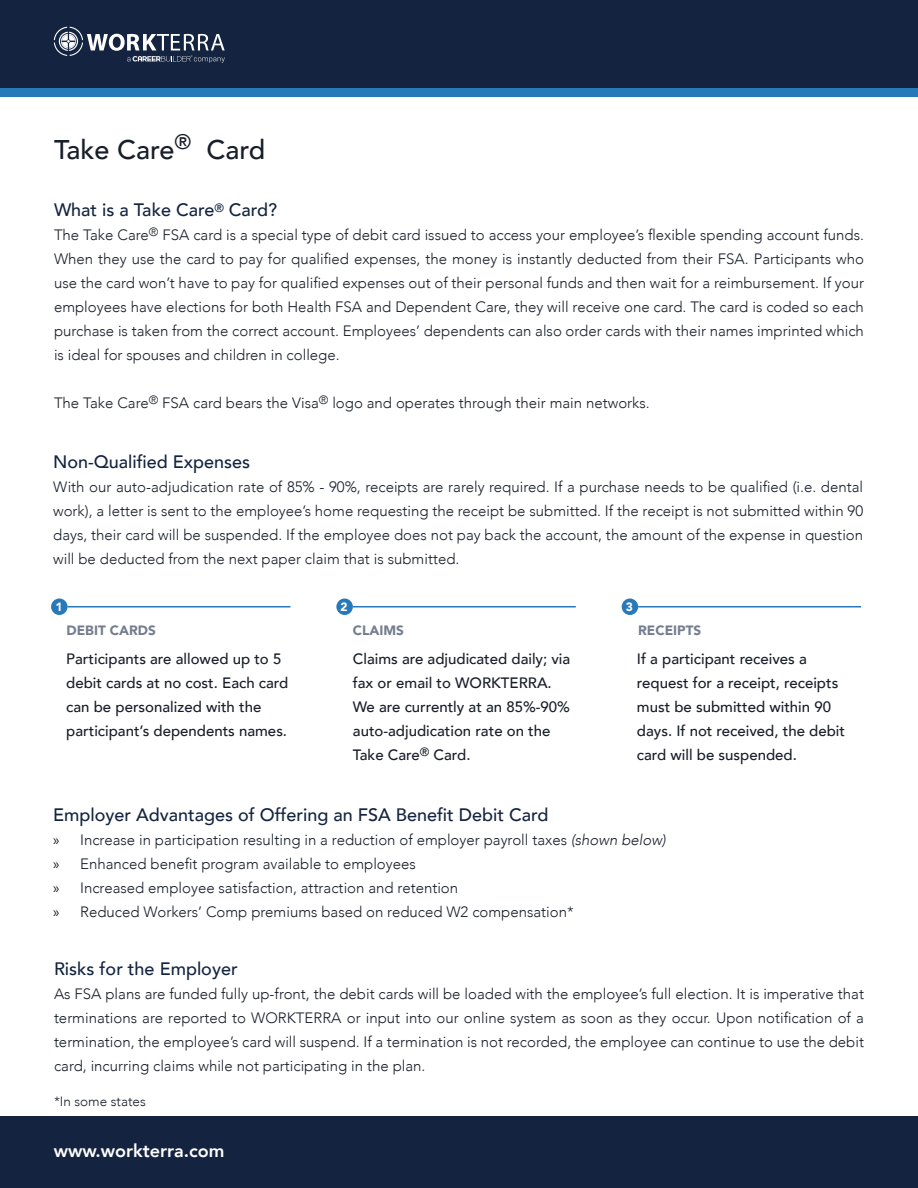
<style>
.page{position:relative;width:918px;height:1188px;background:#fff}
.page>*{position:absolute;margin:0;border:0;box-sizing:border-box;transform-origin:0 0}
.Headline{font:500 27px "Avenir";color:#181e29}
.t1{font:500 18px "Avenir";color:#142440}
.Contact_info__footer{font:800 18px "Avenir";color:#fff}
.t2{font:300 15px/24px "Avenir";color:#181e29;text-align:justify}
.Body_copy_2_-_label{font:500 15px/24px "Avenir";color:#181e29}
.Content_label{font:900 13.5px "Avenir";color:#747d8f}
.t3{font:300 13.5px "Avenir";color:#181e29}
.Numbers_in_circles{font:900 12px "Avenir";color:#fff}
.s1{font-family:"Myriad Pro";font-weight:400}
.s2{font-style:italic}
</style>
<div class="page">
<div style="left:0;top:0;width:918px;height:90px;background:#142440"></div>
<div style="left:0;top:1117px;width:918px;height:71px;background:#142440"></div>
<div style="left:0;top:88px;width:918px;height:9px;background:#2779ba"></div>
<svg style="left:54px;top:27px;width:171px;height:36px"></svg>
<div style="left:51px;top:598px;width:17px;height:17px;background:#2779ba;border-radius:50%"></div>
<hr style="left:68px;top:606px;width:222px;height:2px;background:#2779ba">
<div style="left:336px;top:598px;width:17px;height:17px;background:#2779ba;border-radius:50%"></div>
<hr style="left:353px;top:606px;width:223px;height:2px;background:#2779ba">
<div style="left:622px;top:598px;width:16px;height:17px;background:#2779ba;border-radius:50%"></div>
<hr style="left:638px;top:606px;width:223px;height:2px;background:#2779ba">
<p class="Headline" style="left:54px;top:127px;width:213px">Take Care<sup>®</sup> Card</p>
<p class="t1" style="left:54px;top:194px;width:225px">What is a Take Care<sup>®</sup> Card?</p>
<p class="t2" style="left:54px;top:223px;width:812px">The Take Care<sup>®</sup> FSA card is a special type of debit card issued to access your employee’s flexible spending account funds.<br>When they use the card to pay for qualified expenses, the money is instantly deducted from their FSA. Participants who use the card won’t have to pay for qualified expenses out of their personal funds and then wait for a reimbursement. If your employees have elections for both Health FSA and Dependent Care, they will receive one card. The card is coded so each purchase is taken from the correct account. Employees’ dependents can also order cards with their names imprinted which is ideal for spouses and children in college.</p>
<p class="t2" style="left:54px;top:391px;width:597px">The Take Care<sup>®</sup> FSA card bears the Visa<sup>®</sup> logo and operates through their main networks.</p>
<p class="t1" style="left:53px;top:446px;width:199px">Non-Qualified Expenses</p>
<p class="t2" style="left:53px;top:475px;width:811px">With our auto-adjudication rate of 85% - 90%, receipts are rarely required. If a purchase needs to be qualified (i.e. dental work), a letter is sent to the employee’s home requesting the receipt be submitted. If the receipt is not submitted within 90 days, their card will be suspended. If the employee does not pay back the account, the amount of the expense in question will be deducted from the next paper claim that is submitted.</p>
<p class="Numbers_in_circles" style="left:55px;top:596px;width:9px">1</p>
<p class="Numbers_in_circles" style="left:341px;top:596px;width:9px">2</p>
<p class="Numbers_in_circles" style="left:626px;top:596px;width:9px">3</p>
<p class="Content_label" style="left:67px;top:619px;width:91px">DEBIT CARDS</p>
<p class="Body_copy_2_-_label" style="left:353px;top:646px;width:219px">Claims are adjudicated daily; via fax or email to WORKTERRA.<br>We are currently at an 85%-90% auto-adjudication rate on the<br>Take Care<sup>®</sup> Card.</p>
<p class="Content_label" style="left:353px;top:619px;width:52px">CLAIMS</p>
<p class="Content_label" style="left:638px;top:619px;width:65px">RECEIPTS</p>
<p class="Body_copy_2_-_label" style="left:637px;top:646px;width:210px">If a participant receives a request for a receipt, receipts must be submitted within 90 days. If not received, the debit card will be suspended.</p>
<p class="Body_copy_2_-_label" style="left:66px;top:646px;width:224px">Participants are allowed up to 5 debit cards at no cost. Each card can be personalized with the participant’s dependents names.</p>
<p class="t1" style="left:53px;top:799px;width:497px">Employer Advantages of Offering an FSA Benefit Debit Card</p>
<p class="t2" style="left:53px;top:828px;width:614px"><span class="s1">»</span> Increase in participation resulting in a reduction of employer payroll taxes <span class="s2">(shown below)</span></p>
<p class="t2" style="left:53px;top:852px;width:364px"><span class="s1">»</span> Enhanced benefit program available to employees</p>
<p class="t2" style="left:53px;top:876px;width:407px"><span class="s1">»</span> Increased employee satisfaction, attraction and retention</p>
<p class="t2" style="left:53px;top:900px;width:522px"><span class="s1">»</span> Reduced Workers’ Comp premiums based on reduced W2 compensation*</p>
<p class="t1" style="left:54px;top:954px;width:185px">Risks for the Employer</p>
<p class="t2" style="left:54px;top:982px;width:812px">As FSA plans are funded fully up-front, the debit cards will be loaded with the employee’s full election. It is imperative that terminations are reported to WORKTERRA or input into our online system as soon as they occur. Upon notification of a termination, the employee’s card will suspend. If a termination is not recorded, the employee can continue to use the debit</p>
<p class="t2" style="left:54px;top:1054px;width:373px">card, incurring claims while not participating in the plan.</p>
<p class="t3" style="left:54px;top:1094px;width:93px">*In some states</p>
<p class="Contact_info__footer" style="left:54px;top:1137px;width:172px">www.workterra.com</p>
</div>
